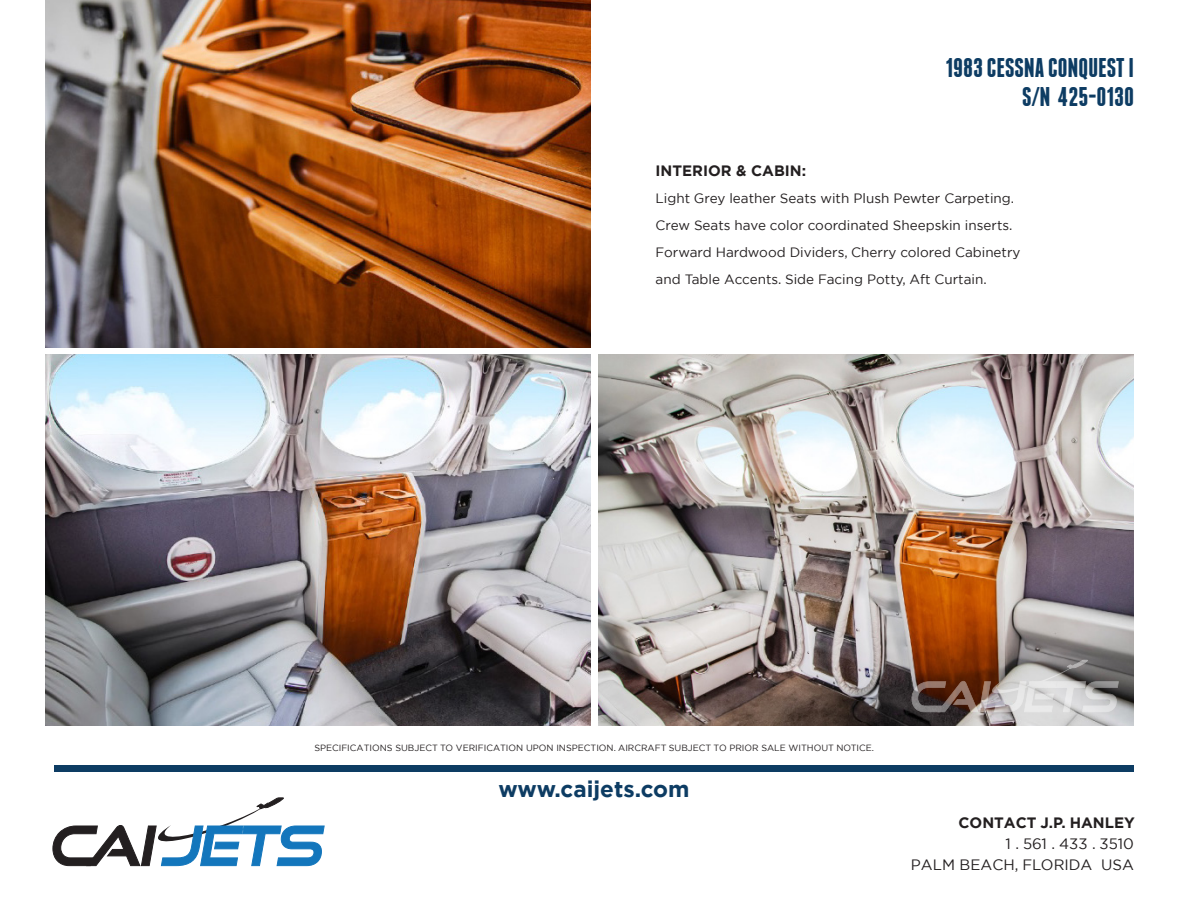
<style>
.page{position:relative;width:1188px;height:918px;background:#fff}
.page>*{position:absolute;margin:0;border:0;box-sizing:border-box;transform-origin:0 0}
.t1{font:700 27px/28.5px "Franchise Free";color:#0d3c63;text-align:right}
.t2{font:700 22.5px "Gotham";color:#0d3c63}
.t3{font:15px/21px "Gotham";color:#231f20;text-align:right}
.t4{font:700 15px "Gotham";color:#231f20}
.t5{font:13.5px/27px "Gotham";color:#231f20}
.t6{font:9px "Gotham";color:#231f20}
</style>
<div class="page">
<svg style="left:52px;top:797px;width:273px;height:69px"></svg>
<div style="left:54px;top:765px;width:1080px;height:7px;background:#0d3c63"></div>
<img style="left:45px;top:0;width:546px;height:348px">
<img style="left:45px;top:354px;width:546px;height:372px">
<img style="left:598px;top:354px;width:536px;height:372px">
<svg style="left:912px;top:660px;width:207px;height:52px;background:#968279"></svg>
<h1 class="t1" style="left:946px;top:53px;width:190px">1983 CESSNA CONQUEST I<br>S/N 425-0130</h1>
<p class="t4" style="left:656px;top:161px;width:152px">INTERIOR &amp; CABIN:</p>
<p class="t5" style="left:656px;top:185px;width:360px">Light Grey leather Seats with Plush Pewter Carpeting.</p>
<p class="t5" style="left:656px;top:212px;width:358px">Crew Seats have color coordinated Sheepskin inserts.</p>
<p class="t5" style="left:656px;top:239px;width:366px">Forward Hardwood Dividers, Cherry colored Cabinetry and Table Accents. Side Facing Potty, Aft Curtain.</p>
<p class="t6" style="left:314px;top:742px;width:561px">SPECIFICATIONS SUBJECT TO VERIFICATION UPON INSPECTION. AIRCRAFT SUBJECT TO PRIOR SALE WITHOUT NOTICE.</p>
<h2 class="t2" style="left:498px;top:774px;width:193px">www.caijets.com</h2>
<p class="t4" style="left:959px;top:813px;width:178px">CONTACT J.P. HANLEY</p>
<p class="t3" style="left:911px;top:833px;width:225px">1 . 561 . 433 . 3510<br>PALM BEACH, FLORIDA USA</p>
</div>
